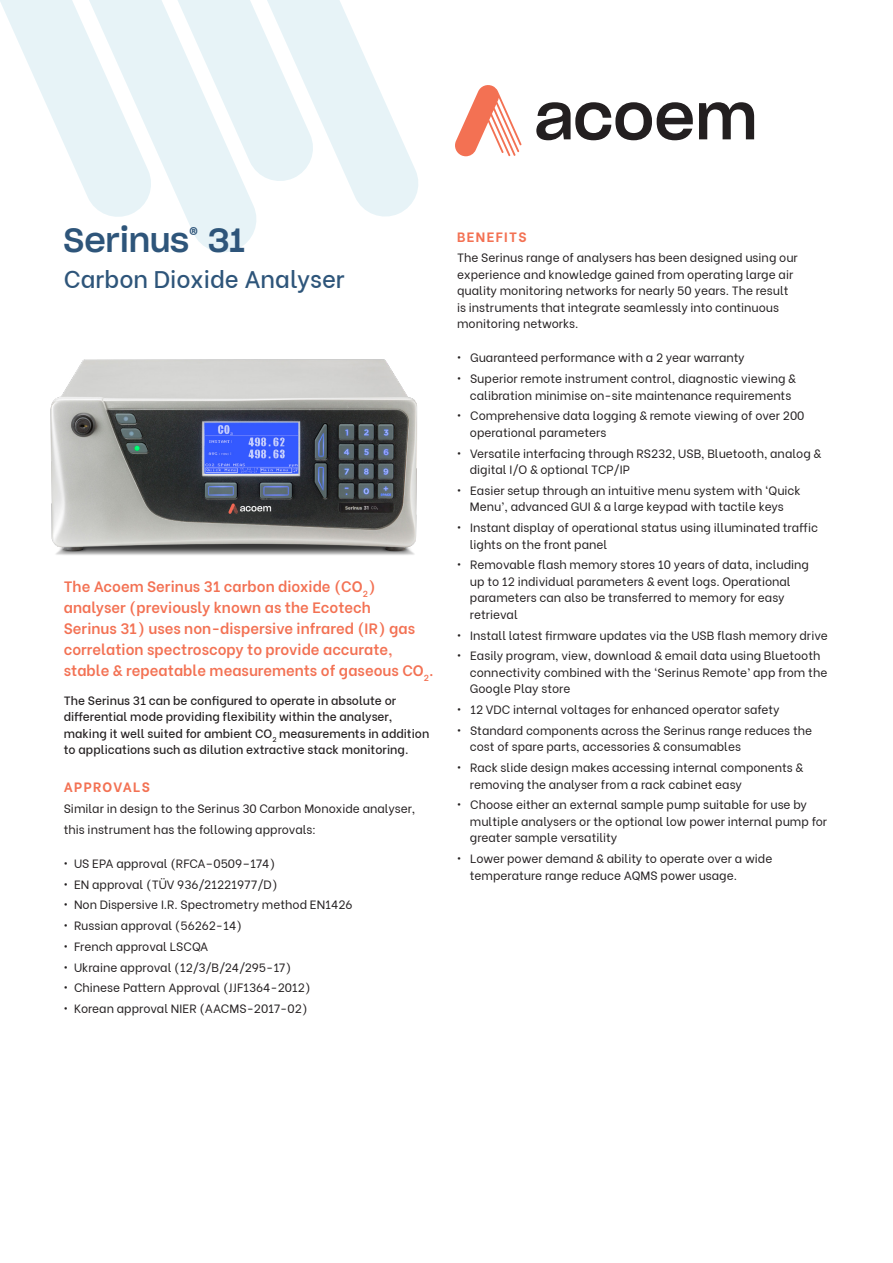
<style>
.page{position:relative;width:893px;height:1263px;background:#fff}
.page>*{position:absolute;margin:0;border:0;box-sizing:border-box;transform-origin:0 0}
.t1{font:33px "Sharp Grotesk Medium 20";letter-spacing:-.005em;color:#2e557a}
.Gotham_heading{font:500 24px "Be Vietnam";color:#2e557a}
.Gotham_heading-2{font:600 15px/21px "Be Vietnam";color:#f37153}
.Cap-sub-heading{font:700 13.5px "Be Vietnam";letter-spacing:.1em;color:#f37153}
.Main_content__specs{font:12px/16.5px "Be Vietnam";color:#231f20}
.Main_content__specs-2{font:500 12px/16.5px "Be Vietnam";color:#231f20}
</style>
<div class="page">
<svg style="left:455px;top:85px;width:67px;height:71px"></svg>
<svg style="left:536px;top:102px;width:157px;height:38px"></svg>
<svg style="left:699px;top:102px;width:55px;height:37px"></svg>
<svg style="left:188px;top:221px;width:68px;height:31px;fill:#e7f3f7"></svg>
<svg style="left:0;top:0;width:418px;height:221px"></svg>
<img style="left:50px;top:359px;width:367px;height:196px">
<p class="t1" style="left:64px;top:212px;width:182px">Serinus<sup>®</sup> 31</p>
<p class="Gotham_heading" style="left:64px;top:259px;width:282px">Carbon Dioxide Analyser</p>
<p class="Gotham_heading-2" style="left:64px;top:574px;width:371px">The Acoem Serinus 31 carbon dioxide (CO<sub>2</sub>) analyser (previously known as the Ecotech<br>Serinus 31) uses non-dispersive infrared (IR) gas correlation spectroscopy to provide accurate, stable &amp; repeatable measurements of gaseous CO<sub>2</sub>.</p>
<p class="Main_content__specs-2" style="left:64px;top:691px;width:367px">The Serinus 31 can be configured to operate in absolute or differential mode providing flexibility within the analyser, making it well suited for ambient CO<sub>2</sub> measurements in addition to applications such as dilution extractive stack monitoring.</p>
<p class="Cap-sub-heading" style="left:64px;top:776px;width:88px">APPROVALS</p>
<p class="Main_content__specs" style="left:64px;top:799px;width:353px">Similar in design to the Serinus 30 Carbon Monoxide analyser,</p>
<p class="Main_content__specs" style="left:64px;top:820px;width:254px">this instrument has the following approvals:</p>
<p class="Main_content__specs" style="left:64px;top:854px;width:213px">• US EPA approval (RFCA–0509–174)</p>
<p class="Main_content__specs" style="left:64px;top:875px;width:215px">• EN approval (TÜV 936/21221977/D)</p>
<p class="Main_content__specs" style="left:64px;top:895px;width:290px">• Non Dispersive I.R. Spectrometry method EN1426</p>
<p class="Main_content__specs" style="left:64px;top:916px;width:180px">• Russian approval (56262-14)</p>
<p class="Main_content__specs" style="left:64px;top:937px;width:146px">• French approval LSCQA</p>
<p class="Main_content__specs" style="left:64px;top:958px;width:229px">• Ukraine approval (12/3/B/24/295-17)</p>
<p class="Main_content__specs" style="left:64px;top:979px;width:248px">• Chinese Pattern Approval (JJF1364-2012)</p>
<p class="Main_content__specs" style="left:64px;top:999px;width:245px">• Korean approval NIER (AACMS-2017-02)</p>
<p class="Cap-sub-heading" style="left:457px;top:225px;width:71px">BENEFITS</p>
<p class="Main_content__specs" style="left:457px;top:248px;width:342px">The Serinus range of analysers has been designed using our experience and knowledge gained from operating large air quality monitoring networks for nearly 50 years. The result is instruments that integrate seamlessly into continuous monitoring networks.</p>
<p class="Main_content__specs" style="left:457px;top:348px;width:289px">• Guaranteed performance with a 2 year warranty</p>
<p class="Main_content__specs" style="left:470px;top:369px;width:328px;text-indent:-13px">• Superior remote instrument control, diagnostic viewing &amp; calibration minimise on-site maintenance requirements</p>
<p class="Main_content__specs" style="left:470px;top:406px;width:336px;text-indent:-13px">• Comprehensive data logging &amp; remote viewing of over 200 operational parameters</p>
<p class="Main_content__specs" style="left:470px;top:444px;width:353px;text-indent:-13px">• Versatile interfacing through RS232, USB, Bluetooth, analog &amp; digital I/O &amp; optional TCP/IP</p>
<p class="Main_content__specs" style="left:457px;top:481px;width:345px;text-align:center">• Easier setup through an intuitive menu system with ‘Quick<br>Menu’, advanced GUI &amp; a large keypad with tactile keys</p>
<p class="Main_content__specs" style="left:470px;top:518px;width:350px;text-indent:-13px">• Instant display of operational status using illuminated traffic lights on the front panel</p>
<p class="Main_content__specs" style="left:470px;top:555px;width:341px;text-indent:-13px">• Removable flash memory stores 10 years of data, including up to 12 individual parameters &amp; event logs. Operational parameters can also be transferred to memory for easy retrieval</p>
<p class="Main_content__specs" style="left:457px;top:626px;width:372px">• Install latest firmware updates via the USB flash memory drive</p>
<p class="Main_content__specs" style="left:470px;top:646px;width:359px;text-indent:-13px">• Easily program, view, download &amp; email data using Bluetooth connectivity combined with the ‘Serinus Remote’ app from the<br>Google Play store</p>
<p class="Main_content__specs" style="left:457px;top:700px;width:324px">• 12 VDC internal voltages for enhanced operator safety</p>
<p class="Main_content__specs" style="left:470px;top:721px;width:344px;text-indent:-13px">• Standard components across the Serinus range reduces the cost of spare parts, accessories &amp; consumables</p>
<p class="Main_content__specs" style="left:470px;top:758px;width:335px;text-indent:-13px">• Rack slide design makes accessing internal components &amp; removing the analyser from a rack cabinet easy</p>
<p class="Main_content__specs" style="left:470px;top:795px;width:359px;text-indent:-13px">• Choose either an external sample pump suitable for use by multiple analysers or the optional low power internal pump for greater sample versatility</p>
<p class="Main_content__specs" style="left:470px;top:849px;width:304px;text-indent:-13px">• Lower power demand &amp; ability to operate over a wide temperature range reduce AQMS power usage.</p>
</div>
